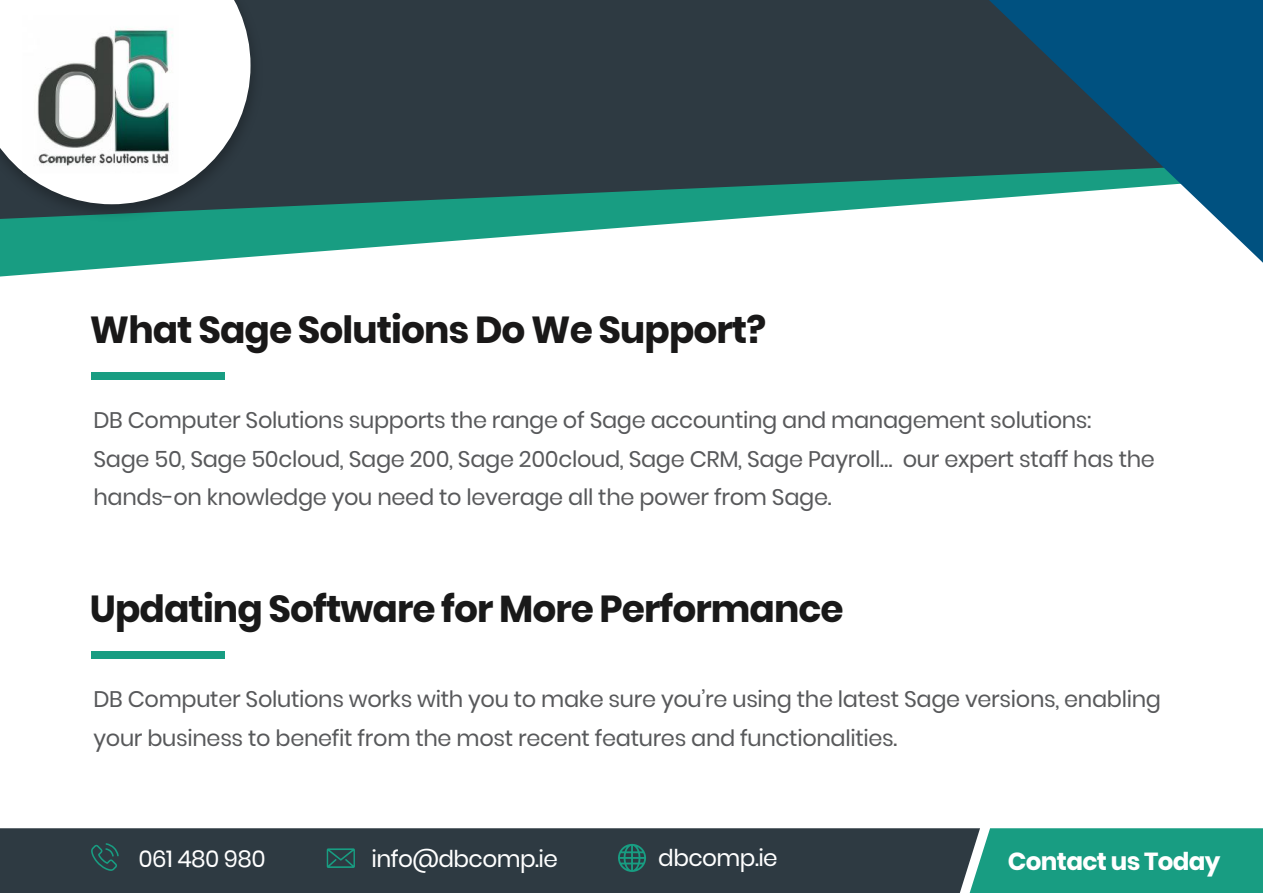
<style>
.page{position:relative;width:1263px;height:893px;background:#fff}
.page>*{position:absolute;margin:0;border:0;box-sizing:border-box;transform-origin:0 0}
.t1{font:700 37.5px "Poppins";letter-spacing:-.025em;color:#191919}
.t2{font:700 37.5px "Poppins";letter-spacing:-.025em;color:#191818}
.t3{font:700 24.6px "Poppins";letter-spacing:-.025em;color:#fff}
.t4{font:23.25px "Poppins";letter-spacing:-.025em;color:#fff}
.t5{font:22.5px/38.8px "Poppins";letter-spacing:-.015em;color:#58595b}
</style>
<div class="page">
<svg style="left:0;top:219px;width:731px;height:58px"></svg>
<svg style="left:268px;top:0;width:721px;height:219px;background:#2e484c"></svg>
<svg style="left:989px;top:0;width:274px;height:263px"></svg>
<img style="left:0;top:0;width:268px;height:226px">
<svg style="left:0;top:0;width:250px;height:204px"></svg>
<img style="left:23px;top:16px;width:155px;height:157px">
<div style="left:0;top:828px;width:970px;height:65px;background:#2e3a42"></div>
<div style="left:970px;top:828px;width:293px;height:65px;background:#189d82"></div>
<svg style="left:327px;top:848px;width:28px;height:20px"></svg>
<svg style="left:91px;top:843px;width:28px;height:28px"></svg>
<svg style="left:618px;top:844px;width:28px;height:28px"></svg>
<div style="left:91px;top:372px;width:134px;height:7px;background:#189d82"></div>
<div style="left:91px;top:651px;width:134px;height:7px;background:#189d82"></div>
<h1 class="t2" style="left:90px;top:308px;width:678px">What Sage Solutions Do We Support?</h1>
<p class="t5" style="left:94px;top:401px;width:1063px">DB Computer Solutions supports the range of Sage accounting and management solutions:<br>Sage 50, Sage 50cloud, Sage 200, Sage 200cloud, Sage CRM, Sage Payroll… our expert staff has the hands-on knowledge you need to leverage all the power from Sage.</p>
<h1 class="t1" style="left:90px;top:587px;width:755px">Updating Software for More Performance</h1>
<p class="t5" style="left:94px;top:680px;width:1069px">DB Computer Solutions works with you to make sure you’re using the latest Sage versions, enabling your business to benefit from the most recent features and functionalities.</p>
<p class="t4" style="left:139px;top:845px;width:129px">061 480 980</p>
<p class="t4" style="left:371px;top:845px;width:188px">info@dbcomp.ie</p>
<p class="t4" style="left:658px;top:845px;width:121px">dbcomp.ie</p>
<p class="t3" style="left:1008px;top:847px;width:214px">Contact us Today</p>
</div>
